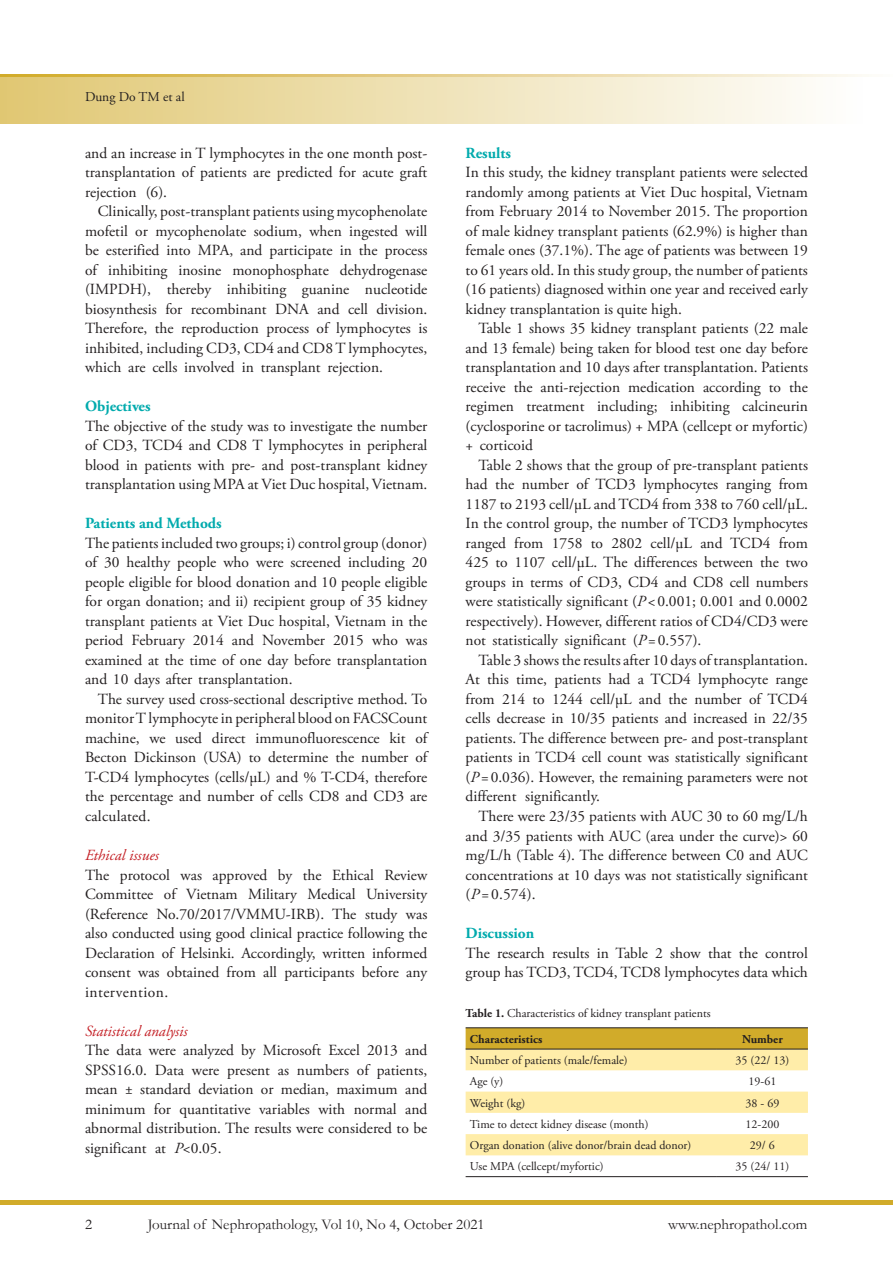
<style>
.page{position:relative;width:893px;height:1263px;background:#fff}
.page>*{position:absolute;margin:0;border:0;box-sizing:border-box;transform-origin:0 0}
.heading_1{font:15.45px/19.5px "Adobe Garamond Pro";color:#231f20;text-align:justify}
.HTML_Preformatted{font:15.45px/19.5px "Adobe Garamond Pro";color:#231f20;text-align:justify}
.Body_Text{font:700 15.45px "Adobe Garamond Pro";color:#00aaad}
.t1{font:italic 15.45px "Adobe Garamond Pro";color:#c42026}
.t2{font:15px "Garamond";color:#231f20}
.t3{font:13.5px "Adobe Garamond Pro";color:#231f20}
.t4{font:12px "Adobe Garamond Pro";color:#231f20}
.t5{font:700 12px "Adobe Garamond Pro";color:#231f20}
.s1{font-style:italic}
.s2{font-weight:700}
</style>
<div class="page">
<div style="left:0;top:77px;width:893px;height:46px;background:linear-gradient(to right,#e0c773,#fff)"></div>
<hr style="left:0;top:1200px;width:893px;height:4px;background:#d1ab2a">
<hr style="left:892px;top:77px;width:1px;height:46px;background:#d1ab2a">
<svg style="left:0;top:75px;width:862px;height:2px;background:#e5cf8b"></svg>
<svg style="left:466px;top:1028px;width:342px;height:127px"></svg>
<hr style="left:466px;top:1027px;width:251px;height:1px;background:#231f20">
<hr style="left:717px;top:1027px;width:91px;height:1px;background:#231f20">
<hr style="left:466px;top:1049px;width:251px;height:1px;background:#231f20">
<hr style="left:717px;top:1049px;width:91px;height:1px;background:#231f20">
<hr style="left:466px;top:1176px;width:251px;height:1px;background:#231f20">
<hr style="left:717px;top:1176px;width:91px;height:1px;background:#231f20">
<p class="t3" style="left:85px;top:89px;width:101px">Dung Do TM et al</p>
<p class="heading_1" style="left:85px;top:144px;width:344px">and an increase in T lymphocytes in the one month post&shy;transplantation of patients are predicted for acute graft rejection (6).</p>
<p class="heading_1" style="left:85px;top:202px;width:344px;text-indent:13px">Clinically, post-transplant patients using mycophenolate mofetil or mycophenolate sodium, when ingested will be esterified into MPA, and participate in the process of inhibiting inosine monophosphate dehydrogenase (IMPDH), thereby inhibiting guanine nucleotide biosynthesis for recombinant DNA and cell division.<br>Therefore, the reproduction process of lymphocytes is inhibited, including CD3, CD4 and CD8 T lymphocytes, which are cells involved in transplant rejection.</p>
<p class="Body_Text" style="left:85px;top:398px;width:67px">Objectives</p>
<p class="heading_1" style="left:85px;top:417px;width:344px">The objective of the study was to investigate the number of CD3, TCD4 and CD8 T lymphocytes in peripheral blood in patients with pre- and post-transplant kidney transplantation using MPA at Viet Duc hospital, Vietnam.</p>
<p class="Body_Text" style="left:85px;top:515px;width:138px">Patients and Methods</p>
<p class="heading_1" style="left:85px;top:534px;width:344px">The patients included two groups; i) control group (donor) of 30 healthy people who were screened including 20 people eligible for blood donation and 10 people eligible for organ donation; and ii) recipient group of 35 kidney transplant patients at Viet Duc hospital, Vietnam in the period February 2014 and November 2015 who was examined at the time of one day before transplantation and 10 days after transplantation.</p>
<p class="HTML_Preformatted" style="left:85px;top:690px;width:344px;text-indent:13px">The survey used cross-sectional descriptive method. To monitor T lymphocyte in peripheral blood on FACSCount machine, we used direct immunofluorescence kit of Becton Dickinson (USA) to determine the number of T-CD4 lymphocytes (cells/µL) and % T-CD4, therefore the percentage and number of cells CD8 and CD3 are calculated.</p>
<p class="t1" style="left:85px;top:846px;width:75px">Ethical issues</p>
<p class="heading_1" style="left:85px;top:865px;width:344px">The protocol was approved by the Ethical Review Committee of Vietnam Military Medical University (Reference No.70/2017/VMMU-IRB). The study was also conducted using good clinical practice following the Declaration of Helsinki. Accordingly, written informed consent was obtained from all participants before any intervention.</p>
<p class="t1" style="left:85px;top:1021px;width:104px">Statistical analysis</p>
<p class="heading_1" style="left:85px;top:1041px;width:344px">The data were analyzed by Microsoft Excel 2013 and SPSS16.0. Data were present as numbers of patients, mean ± standard deviation or median, maximum and minimum for quantitative variables with normal and abnormal distribution. The results were considered to be significant at <span class="s1">P</span>&lt;0.05.</p>
<p class="Body_Text" style="left:466px;top:144px;width:47px">Results</p>
<p class="heading_1" style="left:466px;top:163px;width:344px">In this study, the kidney transplant patients were selected randomly among patients at Viet Duc hospital, Vietnam from February 2014 to November 2015. The proportion of male kidney transplant patients (62.9%) is higher than female ones (37.1%). The age of patients was between 19 to 61 years old. In this study group, the number of patients (16 patients) diagnosed within one year and received early kidney transplantation is quite high.</p>
<p class="heading_1" style="left:466px;top:319px;width:344px;text-indent:13px">Table 1 shows 35 kidney transplant patients (22 male and 13 female) being taken for blood test one day before transplantation and 10 days after transplantation. Patients receive the anti-rejection medication according to the regimen treatment including; inhibiting calcineurin (cyclosporine or tacrolimus) + MPA (cellcept or myfortic) + corticoid</p>
<p class="heading_1" style="left:466px;top:456px;width:344px;text-indent:13px">Table 2 shows that the group of pre-transplant patients had the number of TCD3 lymphocytes ranging from 1187 to 2193 cell/µL and TCD4 from 338 to 760 cell/µL.<br>In the control group, the number of TCD3 lymphocytes ranged from 1758 to 2802 cell/µL and TCD4 from 425 to 1107 cell/µL. The differences between the two groups in terms of CD3, CD4 and CD8 cell numbers were statistically significant (<span class="s1">P</span>&lt;0.001; 0.001 and 0.0002 respectively). However, different ratios of CD4/CD3 were not statistically significant (<span class="s1">P</span>=0.557).</p>
<p class="heading_1" style="left:466px;top:651px;width:344px;text-indent:13px">Table 3 shows the results after 10 days of transplantation.<br>At this time, patients had a TCD4 lymphocyte range from 214 to 1244 cell/µL and the number of TCD4 cells decrease in 10/35 patients and increased in 22/35 patients. The difference between pre- and post-transplant patients in TCD4 cell count was statistically significant (<span class="s1">P</span>=0.036). However, the remaining parameters were not different significantly.</p>
<p class="heading_1" style="left:466px;top:807px;width:344px;text-indent:13px">There were 23/35 patients with AUC 30 to 60 mg/L/h and 3/35 patients with AUC (area under the curve)&gt; 60 mg/L/h (Table 4). The difference between C0 and AUC concentrations at 10 days was not statistically significant (<span class="s1">P</span> = 0.574).</p>
<p class="Body_Text" style="left:466px;top:924px;width:70px">Discussion</p>
<p class="heading_1" style="left:466px;top:943px;width:344px">The research results in Table 2 show that the control group has TCD3, TCD4, TCD8 lymphocytes data which</p>
<p class="t4" style="left:466px;top:1006px;width:246px"><span class="s2">Table 1.</span> Characteristics of kidney transplant patients</p>
<p class="t5" style="left:470px;top:1032px;width:74px">Characteristics</p>
<p class="t5" style="left:742px;top:1032px;width:42px">Number</p>
<p class="t4" style="left:470px;top:1053px;width:159px">Number of patients (male/female)</p>
<p class="t4" style="left:736px;top:1053px;width:55px">35 (22/ 13)</p>
<p class="t4" style="left:470px;top:1074px;width:35px">Age (y)</p>
<p class="t4" style="left:748px;top:1074px;width:29px">19-61</p>
<p class="t4" style="left:470px;top:1095px;width:57px">Weight (kg)</p>
<p class="t4" style="left:745px;top:1095px;width:35px">38 - 69</p>
<p class="t4" style="left:470px;top:1117px;width:180px">Time to detect kidney disease (month)</p>
<p class="t4" style="left:745px;top:1117px;width:35px">12-200</p>
<p class="t4" style="left:470px;top:1138px;width:223px">Organ donation (alive donor/brain dead donor)</p>
<p class="t4" style="left:750px;top:1138px;width:26px">29/ 6</p>
<p class="t4" style="left:470px;top:1159px;width:135px">Use MPA (cellcept/myfortic)</p>
<p class="t4" style="left:736px;top:1159px;width:55px">35 (24/ 11)</p>
<p class="t2" style="left:85px;top:1214px;width:9px">2</p>
<p class="t2" style="left:148px;top:1214px;width:338px">Journal of Nephropathology, Vol 10, No 4, October 2021</p>
<p class="t2" style="left:668px;top:1214px;width:141px">www.nephropathol.com</p>
</div>
